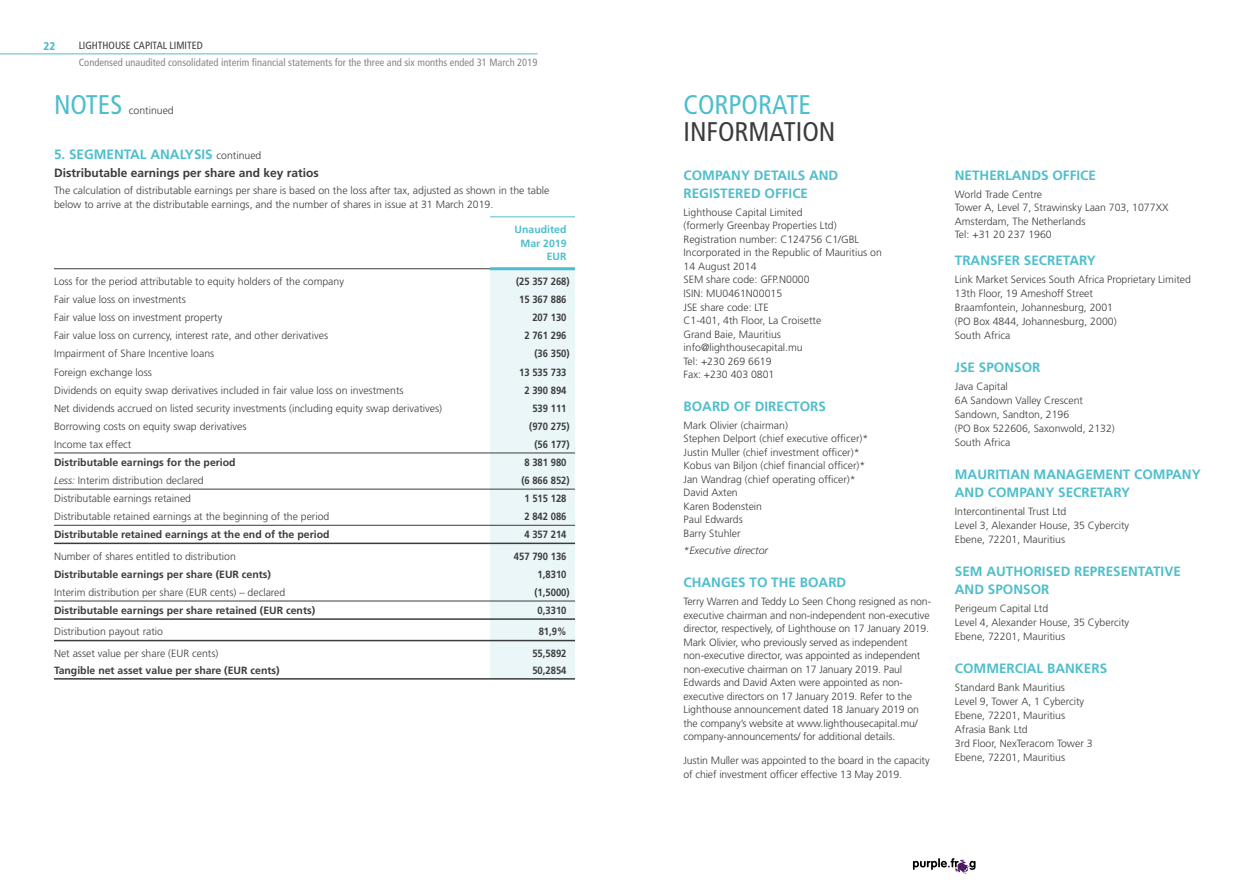
<style>
.page{position:relative;width:1259px;height:893px;background:#fff}
.page>*{position:absolute;margin:0;border:0;box-sizing:border-box;transform-origin:0 0}
.t1{font:condensed 27px "Frutiger LT Std";color:#4fbecc}
.t2{font:condensed 27px "Frutiger LT Std";color:#3c3c3b}
.t3{font:700 13.5px/18px "Frutiger LT Std";color:#4fbecc}
.t4{font:700 12px "Frutiger LT Std";color:#3c3c3b}
.t5{font:900 condensed 11.25px "Frutiger LT Std";color:#4fbecc}
.t6{font:300 10.5px/13.5px "Frutiger LT Std";color:#3c3c3b}
.t7{font:700 10.5px "Frutiger LT Std";color:#3c3c3b}
.t8{font:700 10.5px "Frutiger LT Std";color:#3c3c3b;scale:.9 1}
.t9{font:condensed 10.5px "Frutiger LT Std";color:#878787}
.t10{font:condensed 10.5px "Frutiger LT Std";color:#3c3c3b}
.t11{font:700 10.5px/13.5px "Frutiger LT Std";color:#4fbecc;text-align:right}
.t12{font:italic 300 10.5px "Frutiger LT Std";color:#3c3c3b}
.s1{font-weight:300;font-size:10.5px;color:#3c3c3b}
.s2{font-style:italic}
</style>
<div class="page">
<hr style="left:0;top:53px;width:537px;height:1px;background:#4fbecc">
<div style="left:490px;top:270px;width:85px;height:408px;background:#ebf6f9"></div>
<hr style="left:54px;top:268px;width:436px;height:1px;background:#3c3c3b">
<hr style="left:54px;top:678px;width:436px;height:2px;background:#3c3c3b">
<hr style="left:490px;top:678px;width:85px;height:2px;background:#3c3c3b">
<hr style="left:490px;top:216px;width:85px;height:1px;background:#4fbecc">
<hr style="left:490px;top:267px;width:85px;height:3px;background:#4fbecc">
<hr style="left:54px;top:453px;width:436px;height:1px;background:#3c3c3b">
<hr style="left:490px;top:453px;width:85px;height:1px;background:#3c3c3b">
<hr style="left:54px;top:525px;width:436px;height:1px;background:#3c3c3b">
<hr style="left:490px;top:525px;width:85px;height:1px;background:#3c3c3b">
<hr style="left:54px;top:543px;width:436px;height:1px;background:#3c3c3b">
<hr style="left:490px;top:543px;width:85px;height:1px;background:#3c3c3b">
<hr style="left:54px;top:601px;width:436px;height:1px;background:#3c3c3b">
<hr style="left:490px;top:601px;width:85px;height:1px;background:#3c3c3b">
<hr style="left:54px;top:618px;width:436px;height:2px;background:#3c3c3b">
<hr style="left:490px;top:618px;width:85px;height:2px;background:#3c3c3b">
<hr style="left:54px;top:640px;width:436px;height:1px;background:#3c3c3b">
<hr style="left:490px;top:640px;width:85px;height:1px;background:#3c3c3b">
<hr style="left:54px;top:489px;width:436px;height:1px;background:#3c3c3b">
<hr style="left:490px;top:489px;width:85px;height:1px;background:#3c3c3b">
<svg style="left:913px;top:858px;width:62px;height:16px"></svg>
<p class="t5" style="left:44px;top:39px;width:13px">22</p>
<p class="t10" style="left:79px;top:40px;width:125px">LIGHTHOUSE CAPITAL LIMITED</p>
<p class="t9" style="left:79px;top:56px;width:460px">Condensed unaudited consolidated interim financial statements for the three and six months ended 31 March 2019</p>
<h1 class="t1" style="left:54px;top:89px;width:70px">NOTES</h1>
<p class="t6" style="left:129px;top:104px;width:46px">continued</p>
<h1 class="t1" style="left:683px;top:89px;width:129px">CORPORATE</h1>
<h1 class="t2" style="left:683px;top:116px;width:153px">INFORMATION</h1>
<p class="t3" style="left:683px;top:167px;width:156px">COMPANY DETAILS AND<br>REGISTERED OFFICE</p>
<p class="t6" style="left:683px;top:206px;width:200px">Lighthouse Capital Limited<br>(formerly Greenbay Properties Ltd)<br>Registration number: C124756 C1/GBL<br>Incorporated in the Republic of Mauritius on<br>14 August 2014<br>SEM share code: GFP.N0000<br>ISIN: MU0461N00015<br>JSE share code: LTE<br>C1-401, 4th Floor, La Croisette<br>Grand Baie, Mauritius info@lighthousecapital.mu<br>Tel: +230 269 6619<br>Fax: +230 403 0801</p>
<p class="t3" style="left:683px;top:397px;width:144px">BOARD OF DIRECTORS</p>
<p class="t6" style="left:683px;top:418px;width:186px">Mark Olivier (chairman)<br>Stephen Delport (chief executive officer)*<br>Justin Muller (chief investment officer)*<br>Kobus van Biljon (chief financial officer)*<br>Jan Wandrag (chief operating officer)*<br>David Axten<br>Karen Bodenstein<br>Paul Edwards<br>Barry Stuhler</p>
<p class="t12" style="left:683px;top:545px;width:86px">*Executive director</p>
<p class="t3" style="left:683px;top:574px;width:164px">CHANGES TO THE BOARD</p>
<p class="t6" style="left:683px;top:595px;width:249px">Terry Warren and Teddy Lo Seen Chong resigned as non&shy;executive chairman and non-independent non-executive director, respectively, of Lighthouse on 17 January 2019.<br>Mark Olivier, who previously served as independent non-executive director, was appointed as independent non-executive chairman on 17 January 2019. Paul Edwards and David Axten were appointed as non&shy;executive directors on 17 January 2019. Refer to the Lighthouse announcement dated 18 January 2019 on the company’s website at www.lighthousecapital.mu/ company-announcements/ for additional details.</p>
<p class="t6" style="left:683px;top:754px;width:248px">Justin Muller was appointed to the board in the capacity of chief investment officer effective 13 May 2019.</p>
<p class="t3" style="left:54px;top:145px;width:209px">5. SEGMENTAL ANALYSIS <span class="s1">continued</span></p>
<p class="t4" style="left:54px;top:166px;width:266px">Distributable earnings per share and key ratios</p>
<p class="t6" style="left:54px;top:183px;width:497px;line-height:14.2px">The calculation of distributable earnings per share is based on the loss after tax, adjusted as shown in the table below to arrive at the distributable earnings, and the number of shares in issue at 31 March 2019.</p>
<p class="t11" style="left:514px;top:223px;width:53px">Unaudited<br>Mar 2019<br>EUR</p>
<p class="t6" style="left:54px;top:275px;width:291px">Loss for the period attributable to equity holders of the company</p>
<p class="t8" style="left:516px;top:275px;width:61px">(25 357 268)</p>
<p class="t6" style="left:54px;top:293px;width:133px">Fair value loss on investments</p>
<p class="t8" style="left:519px;top:293px;width:54px">15 367 886</p>
<p class="t6" style="left:54px;top:311px;width:170px">Fair value loss on investment property</p>
<p class="t8" style="left:532px;top:311px;width:39px">207 130</p>
<p class="t6" style="left:54px;top:329px;width:275px">Fair value loss on currency, interest rate, and other derivatives</p>
<p class="t8" style="left:524px;top:330px;width:48px">2 761 296</p>
<p class="t6" style="left:54px;top:347px;width:162px">Impairment of Share Incentive loans</p>
<p class="t8" style="left:534px;top:348px;width:41px">(36 350)</p>
<p class="t6" style="left:54px;top:365px;width:99px">Foreign exchange loss</p>
<p class="t8" style="left:519px;top:366px;width:54px">13 535 733</p>
<p class="t6" style="left:54px;top:383px;width:351px">Dividends on equity swap derivatives included in fair value loss on investments</p>
<p class="t8" style="left:524px;top:384px;width:48px">2 390 894</p>
<p class="t6" style="left:54px;top:401px;width:389px">Net dividends accrued on listed security investments (including equity swap derivatives)</p>
<p class="t8" style="left:532px;top:402px;width:39px">539 111</p>
<p class="t6" style="left:54px;top:420px;width:194px">Borrowing costs on equity swap derivatives</p>
<p class="t8" style="left:529px;top:420px;width:46px">(970 275)</p>
<p class="t6" style="left:54px;top:438px;width:79px">Income tax effect</p>
<p class="t8" style="left:534px;top:438px;width:41px">(56 177)</p>
<p class="t7" style="left:54px;top:456px;width:183px">Distributable earnings for the period</p>
<p class="t8" style="left:524px;top:456px;width:48px">8 381 980</p>
<p class="t6" style="left:54px;top:474px;width:151px"><span class="s2">Less:</span> Interim distribution declared</p>
<p class="t8" style="left:521px;top:474px;width:55px">(6 866 852)</p>
<p class="t6" style="left:54px;top:492px;width:139px">Distributable earnings retained</p>
<p class="t8" style="left:524px;top:492px;width:48px">1 515 128</p>
<p class="t6" style="left:54px;top:510px;width:277px">Distributable retained earnings at the beginning of the period</p>
<p class="t8" style="left:524px;top:510px;width:48px">2 842 086</p>
<p class="t7" style="left:54px;top:528px;width:277px">Distributable retained earnings at the end of the period</p>
<p class="t8" style="left:524px;top:528px;width:48px">4 357 214</p>
<p class="t6" style="left:54px;top:549px;width:183px">Number of shares entitled to distribution</p>
<p class="t8" style="left:514px;top:550px;width:60px">457 790 136</p>
<p class="t7" style="left:54px;top:568px;width:219px">Distributable earnings per share (EUR cents)</p>
<p class="t8" style="left:537px;top:568px;width:34px">1,8310</p>
<p class="t6" style="left:54px;top:586px;width:233px">Interim distribution per share (EUR cents) – declared</p>
<p class="t8" style="left:534px;top:586px;width:41px">(1,5000)</p>
<p class="t7" style="left:54px;top:604px;width:263px">Distributable earnings per share retained (EUR cents)</p>
<p class="t8" style="left:537px;top:604px;width:34px">0,3310</p>
<p class="t6" style="left:54px;top:625px;width:111px">Distribution payout ratio</p>
<p class="t8" style="left:539px;top:626px;width:32px">81,9%</p>
<p class="t6" style="left:54px;top:647px;width:166px">Net asset value per share (EUR cents)</p>
<p class="t8" style="left:532px;top:647px;width:39px">55,5892</p>
<p class="t7" style="left:54px;top:664px;width:227px">Tangible net asset value per share (EUR cents)</p>
<p class="t8" style="left:532px;top:664px;width:39px">50,2854</p>
<p class="t3" style="left:955px;top:167px;width:143px">NETHERLANDS OFFICE</p>
<p class="t6" style="left:955px;top:188px;width:215px">World Trade Centre<br>Tower A, Level 7, Strawinsky Laan 703, 1077XX<br>Amsterdam, The Netherlands<br>Tel: +31 20 237 1960</p>
<p class="t3" style="left:955px;top:251px;width:142px">TRANSFER SECRETARY</p>
<p class="t6" style="left:955px;top:273px;width:238px;line-height:14px">Link Market Services South Africa Proprietary Limited 13th Floor, 19 Ameshoff Street<br>Braamfontein, Johannesburg, 2001<br>(PO Box 4844, Johannesburg, 2000)<br>South Africa</p>
<p class="t3" style="left:955px;top:358px;width:87px">JSE SPONSOR</p>
<p class="t6" style="left:955px;top:380px;width:161px;line-height:14px">Java Capital<br>6A Sandown Valley Crescent<br>Sandown, Sandton, 2196<br>(PO Box 522606, Saxonwold, 2132)<br>South Africa</p>
<p class="t3" style="left:955px;top:465px;width:247px">MAURITIAN MANAGEMENT COMPANY<br>AND COMPANY SECRETARY</p>
<p class="t6" style="left:955px;top:504px;width:176px;line-height:14px">Intercontinental Trust Ltd<br>Level 3, Alexander House, 35 Cybercity<br>Ebene, 72201, Mauritius</p>
<p class="t3" style="left:955px;top:562px;width:227px">SEM AUTHORISED REPRESENTATIVE<br>AND SPONSOR</p>
<p class="t6" style="left:955px;top:601px;width:176px;line-height:14px">Perigeum Capital Ltd<br>Level 4, Alexander House, 35 Cybercity<br>Ebene, 72201, Mauritius</p>
<p class="t3" style="left:955px;top:659px;width:154px">COMMERCIAL BANKERS</p>
<p class="t6" style="left:955px;top:680px;width:139px;line-height:14px">Standard Bank Mauritius<br>Level 9, Tower A, 1 Cybercity<br>Ebene, 72201, Mauritius<br>Afrasia Bank Ltd<br>3rd Floor, NexTeracom Tower 3<br>Ebene, 72201, Mauritius</p>
</div>
